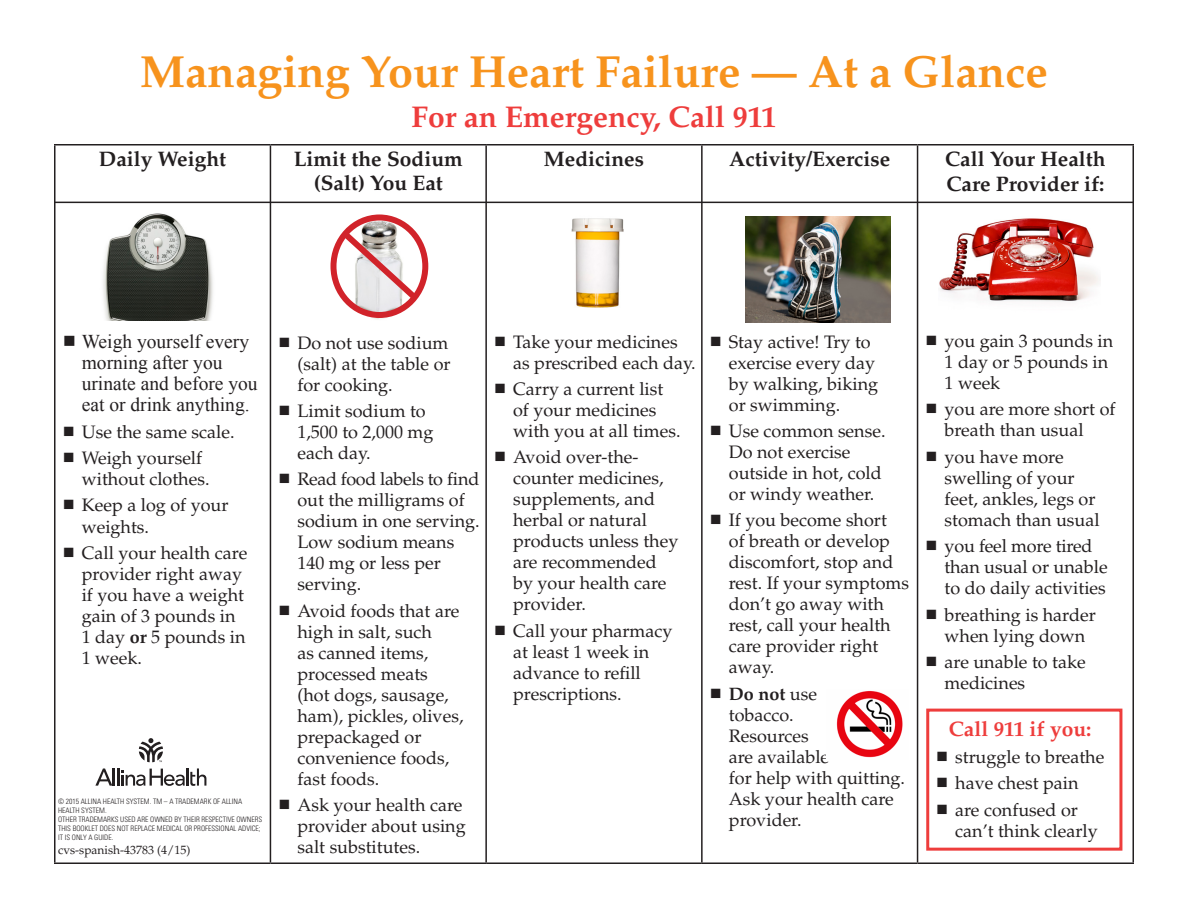
<style>
.page{position:relative;width:1188px;height:918px;background:#fff}
.page>*{position:absolute;margin:0;border:0;box-sizing:border-box;transform-origin:0 0}
.t1{font:700 45px "Palatino";color:#f7931d}
.t2{font:700 30px "Palatino";color:#ee3d3c}
.Body_copy{font:700 21px/24px "Palatino";color:#231f20;text-align:center}
.Body_copy-2{font:700 21px "Palatino";color:#ee3d3c}
.t3{font:19.5px/21.1px "Times New Roman";color:#231f20}
.t4{font:18px/21px "Palatino";color:#231f20}
.t5{font:12px "Palatino";color:#231f20}
.t6{font:300 condensed 7.5px/9px "Univers";color:#231f20}
.s1{font-weight:700}
</style>
<div class="page">
<hr style="left:54px;top:144px;width:216px;height:2px;background:#231f20">
<hr style="left:54px;top:146px;width:2px;height:716px;background:#231f20">
<hr style="left:270px;top:144px;width:216px;height:2px;background:#231f20">
<hr style="left:270px;top:146px;width:1px;height:716px;background:#231f20">
<hr style="left:486px;top:144px;width:216px;height:2px;background:#231f20">
<hr style="left:485px;top:146px;width:2px;height:716px;background:#231f20">
<hr style="left:702px;top:144px;width:216px;height:2px;background:#231f20">
<hr style="left:701px;top:146px;width:2px;height:716px;background:#231f20">
<hr style="left:918px;top:144px;width:216px;height:2px;background:#231f20">
<hr style="left:917px;top:146px;width:1px;height:716px;background:#231f20">
<hr style="left:1132px;top:146px;width:2px;height:716px;background:#231f20">
<hr style="left:54px;top:862px;width:216px;height:2px;background:#231f20">
<hr style="left:270px;top:862px;width:216px;height:2px;background:#231f20">
<hr style="left:486px;top:862px;width:216px;height:2px;background:#231f20">
<hr style="left:702px;top:862px;width:216px;height:2px;background:#231f20">
<hr style="left:918px;top:862px;width:216px;height:2px;background:#231f20">
<hr style="left:54px;top:202px;width:1080px;height:1px;background:#231f20">
<img style="left:103px;top:213px;width:110px;height:108px">
<img style="left:836px;top:691px;width:67px;height:67px">
<img style="left:939px;top:218px;width:161px;height:84px">
<img style="left:745px;top:216px;width:146px;height:106px">
<img style="left:571px;top:218px;width:53px;height:90px">
<img style="left:347px;top:216px;width:65px;height:104px">
<div style="left:331px;top:214px;width:97px;height:104px;border:6px solid #d1232a;border-radius:50%"></div>
<svg style="left:335px;top:224px;width:87px;height:81px"></svg>
<div style="left:926px;top:709px;width:196px;height:142px;border:3px solid #ee3d3c"></div>
<svg style="left:139px;top:738px;width:24px;height:24px"></svg>
<svg style="left:95px;top:768px;width:111px;height:18px"></svg>
<p class="t1" style="left:140px;top:45px;width:909px">Managing Your Heart Failure — At a Glance</p>
<p class="t2" style="left:411px;top:99px;width:367px">For an Emergency, Call 911</p>
<p class="Body_copy" style="left:99px;top:147px;width:129px">Daily Weight</p>
<p class="Body_copy" style="left:294px;top:147px;width:171px">Limit the Sodium (Salt) You Eat</p>
<p class="Body_copy" style="left:544px;top:147px;width:102px">Medicines</p>
<p class="Body_copy" style="left:729px;top:147px;width:163px">Activity/Exercise</p>
<p class="Body_copy" style="left:945px;top:147px;width:162px;line-height:25.2px;text-align:left">Call Your Health<br>Care Provider if:</p>
<p class="t3" style="left:82px;top:330px;width:177px">Weigh yourself every morning after you urinate and before you eat or drink anything.</p>
<p class="t4" style="left:82px;top:421px;width:154px">Use the same scale.</p>
<p class="t4" style="left:82px;top:448px;width:129px">Weigh yourself without clothes.</p>
<p class="t4" style="left:82px;top:495px;width:148px;line-height:21.6px">Keep a log of your weights.</p>
<p class="t4" style="left:82px;top:543px;width:167px">Call your health care provider right away if you have a weight gain of 3 pounds in<br>1 day <span class="s1">or</span> 5 pounds in<br>1 week.</p>
<p class="t6" style="left:58px;top:797px;width:186px">© 2015 ALLINA HEALTH SYSTEM. TM – A TRADEMARK OF ALLINA<br>HEALTH SYSTEM.</p>
<p class="t6" style="left:58px;top:815px;width:206px">OTHER TRADEMARKS USED ARE OWNED BY THEIR RESPECTIVE OWNERS</p>
<p class="t6" style="left:58px;top:824px;width:204px">THIS BOOKLET DOES NOT REPLACE MEDICAL OR PROFESSIONAL ADVICE;<br>IT IS ONLY A GUIDE.</p>
<p class="t5" style="left:58px;top:843px;width:134px">cvs-spanish-43783 (4/15)</p>
<p class="t4" style="left:297px;top:332px;width:155px">Do not use sodium (salt) at the table or for cooking.</p>
<p class="t4" style="left:297px;top:401px;width:138px">Limit sodium to<br>1,500 to 2,000 mg each day.</p>
<p class="t4" style="left:297px;top:469px;width:184px">Read food labels to find out the milligrams of sodium in one serving.<br>Low sodium means<br>140 mg or less per serving.</p>
<p class="t4" style="left:297px;top:600px;width:168px">Avoid foods that are high in salt, such<br>as canned items, processed meats (hot dogs, sausage, ham), pickles, olives, prepackaged or convenience foods, fast foods.</p>
<p class="t4" style="left:297px;top:795px;width:170px">Ask your health care provider about using salt substitutes.</p>
<p class="t4" style="left:513px;top:331px;width:184px">Take your medicines as prescribed each day.</p>
<p class="t4" style="left:513px;top:379px;width:169px">Carry a current list of your medicines with you at all times.</p>
<p class="t4" style="left:513px;top:447px;width:167px">Avoid over-the&shy;counter medicines, supplements, and herbal or natural products unless they are recommended by your health care provider.</p>
<p class="t4" style="left:513px;top:621px;width:161px">Call your pharmacy at least 1 week in advance to refill prescriptions.</p>
<p class="t4" style="left:729px;top:331px;width:151px">Stay active! Try to exercise every day by walking, biking or swimming.</p>
<p class="t4" style="left:729px;top:421px;width:158px">Use common sense.<br>Do not exercise outside in hot, cold or windy weather.</p>
<p class="t4" style="left:729px;top:510px;width:182px">If you become short<br>of breath or develop discomfort, stop and rest. If your symptoms don’t go away with rest, call your health care provider right away.</p>
<p class="t4" style="left:729px;top:684px;width:178px"><span class="s1">Do not</span> use<br>tobacco.<br>Resources<br>are available<br>for help with quitting.<br>Ask your health care provider.</p>
<p class="t4" style="left:945px;top:331px;width:170px">you gain 3 pounds in<br>1 day or 5 pounds in<br>1 week</p>
<p class="t4" style="left:945px;top:399px;width:172px">you are more short of breath than usual</p>
<p class="t4" style="left:945px;top:447px;width:157px">you have more swelling of your feet, ankles, legs or stomach than usual</p>
<p class="t4" style="left:945px;top:536px;width:165px">you feel more tired than usual or unable to do daily activities</p>
<p class="t4" style="left:945px;top:604px;width:153px">breathing is harder when lying down</p>
<p class="t4" style="left:945px;top:652px;width:143px">are unable to take medicines</p>
<p class="Body_copy-2" style="left:949px;top:716px;width:144px">Call 911 if you:</p>
<p class="t4" style="left:955px;top:747px;width:151px">struggle to breathe</p>
<p class="t4" style="left:955px;top:773px;width:125px">have chest pain</p>
<p class="t4" style="left:955px;top:799px;width:144px">are confused or can’t think clearly</p>
</div>
